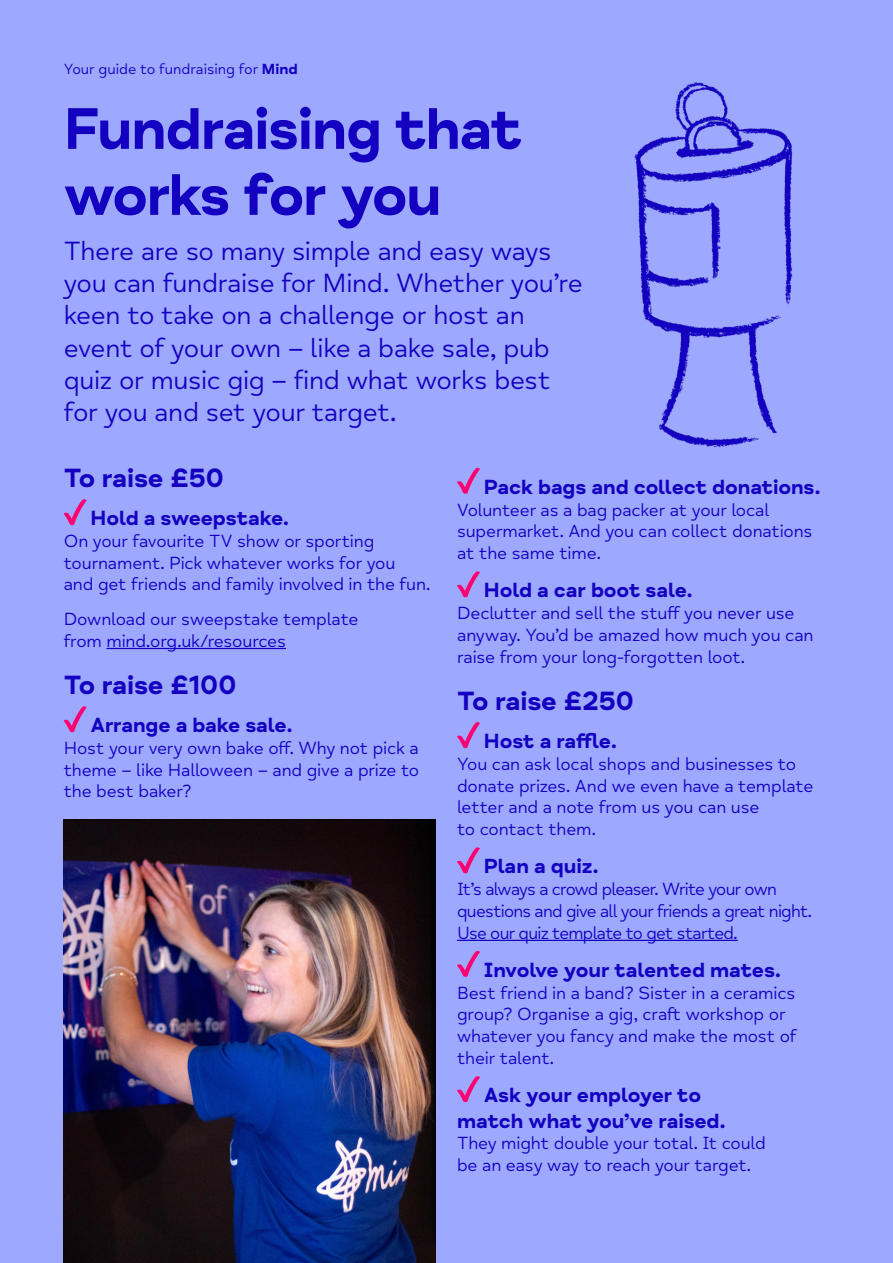
<style>
.page{position:relative;width:893px;height:1263px;background:#9da8ff}
.page>*{position:absolute;margin:0;border:0;box-sizing:border-box;transform-origin:0 0}
.t1{font:700 60px/66px "Mind Meridian";letter-spacing:-.025em;color:#1300c1}
.t2{font:27px/32.2px "Mind Meridian";letter-spacing:-.01em;color:#1300c1}
.t3{font:700 27px "Mind Meridian";letter-spacing:-.01em;color:#1300c1}
.t4{font:700 21px/25.5px "Mind Meridian";letter-spacing:-.005em;color:#1300c1;text-align:center}
.t5{font:18px/21.8px "Mind Meridian";letter-spacing:-.01em;color:#1300c1}
.t6{font:18px/21.8px "Mind Meridian";letter-spacing:-.04em;color:#1300c1}
.t7{font:15px "Mind Meridian";color:#1300c1}
.s1{font-weight:700}
</style>
<div class="page">
<hr style="left:106px;top:648px;width:180px;height:1px;background:#1300c1">
<hr style="left:457px;top:940px;width:281px;height:1px;background:#1300c1">
<img style="left:634px;top:82px;width:159px;height:366px">
<svg style="left:64px;top:499px;width:23px;height:26px"></svg>
<svg style="left:64px;top:706px;width:23px;height:26px"></svg>
<img style="left:64px;top:819px;width:372px;height:444px">
<svg style="left:457px;top:467px;width:23px;height:27px"></svg>
<svg style="left:457px;top:571px;width:23px;height:26px"></svg>
<svg style="left:457px;top:722px;width:23px;height:26px"></svg>
<svg style="left:457px;top:847px;width:23px;height:26px"></svg>
<svg style="left:457px;top:950px;width:23px;height:27px"></svg>
<svg style="left:457px;top:1076px;width:23px;height:26px"></svg>
<p class="t7" style="left:64px;top:61px;width:236px">Your guide to fundraising for <span class="s1">Mind</span></p>
<p class="t1" style="left:64px;top:97px;width:460px">Fundraising that works for you</p>
<p class="t2" style="left:64px;top:235px;width:520px">There are so many simple and easy ways you can fundraise for Mind. Whether you’re keen to take on a challenge or host an event of your own – like a bake sale, pub quiz or music gig – fnd what works best for you and set your target.</p>
<p class="t3" style="left:64px;top:462px;width:162px">To raise £50</p>
<p class="t4" style="left:91px;top:506px;width:200px">Hold a sweepstake.</p>
<p class="t5" style="left:64px;top:530px;width:368px">On your favourite TV show or sporting tournament. Pick whatever works for you<br>and get friends and family involved in the fun.</p>
<p class="t5" style="left:64px;top:608px;width:296px">Download our sweepstake template from mind.org.uk/resources</p>
<p class="t3" style="left:64px;top:669px;width:174px">To raise £100</p>
<p class="t4" style="left:91px;top:713px;width:203px">Arrange a bake sale.</p>
<p class="t5" style="left:64px;top:737px;width:357px;text-align:justify">Host your very own bake of. Why not pick a theme – like Halloween – and give a prize to the best baker?</p>
<p class="t4" style="left:484px;top:474px;width:338px">Pack bags and collect donations.</p>
<p class="t5" style="left:457px;top:499px;width:357px">Volunteer as a bag packer at your local supermarket. And you can collect donations at the same time.</p>
<p class="t4" style="left:484px;top:578px;width:210px">Hold a car boot sale.</p>
<p class="t5" style="left:457px;top:602px;width:358px">Declutter and sell the stuf you never use anyway. You’d be amazed how much you can raise from your long-forgotten loot.</p>
<p class="t3" style="left:457px;top:684px;width:178px">To raise £250</p>
<p class="t4" style="left:484px;top:729px;width:134px">Host a rafe.</p>
<p class="t5" style="left:457px;top:753px;width:358px">You can ask local shops and businesses to donate prizes. And we even have a template letter and a note from us you can use<br>to contact them.</p>
<p class="t4" style="left:484px;top:854px;width:116px">Plan a quiz.</p>
<p class="t6" style="left:457px;top:878px;width:356px">It’s always a crowd pleaser. Write your own questions and give all your friends a great night.<br>Use our quiz template to get started.</p>
<p class="t4" style="left:484px;top:957px;width:299px">Involve your talented mates.</p>
<p class="t5" style="left:457px;top:982px;width:342px">Best friend in a band? Sister in a ceramics group? Organise a gig, craf workshop or whatever you fancy and make the most of their talent.</p>
<p class="t4" style="left:457px;top:1083px;width:270px">Ask your employer to match what you’ve raised.</p>
<p class="t5" style="left:457px;top:1133px;width:310px">They might double your total. It could be an easy way to reach your target.</p>
</div>
